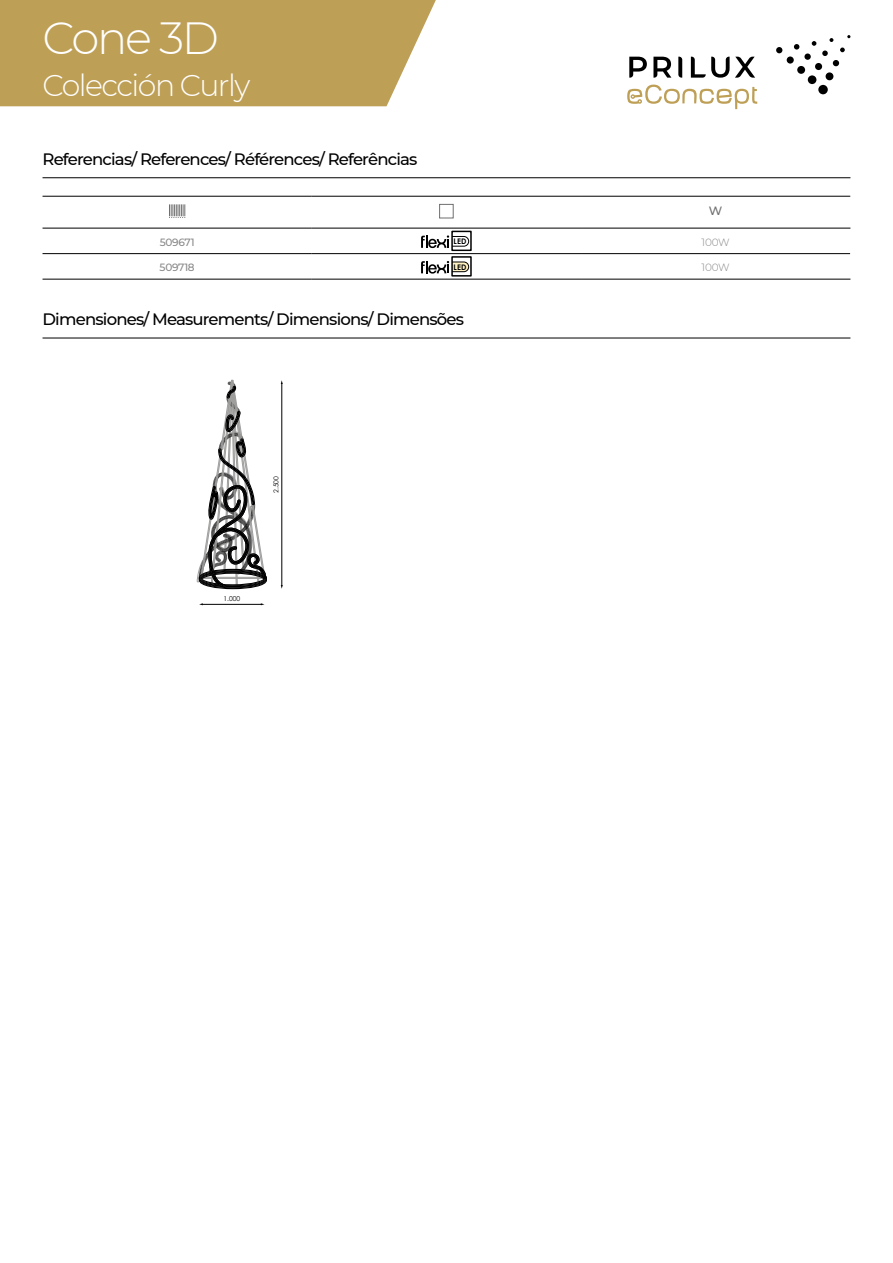
<style>
.page{position:relative;width:893px;height:1263px;background:#fff}
.page>*{position:absolute;margin:0;border:0;box-sizing:border-box;transform-origin:0 0}
.t1{font:300 45px "Montserrat";letter-spacing:-.05em;color:#fff}
.t2{font:300 30px "Montserrat";letter-spacing:-.05em;color:#fff}
.t3{font:500 16.5px "Montserrat";letter-spacing:-.05em;color:#000}
.t4{font:500 12px "Montserrat";color:#706f6f}
.t5{font:500 10.5px "Montserrat";letter-spacing:-.025em;color:#878787}
.t6{font:300 10.5px "Montserrat";letter-spacing:-.025em;color:#878787}
.t7{font:700 7.65px "Century Gothic";color:#000}
.t8{font:6.75px "Century Gothic";color:#000}
</style>
<div class="page">
<div style="left:0;top:0;width:436px;height:106px;background:#be9f56"></div>
<svg style="left:627px;top:85px;width:130px;height:24px"></svg>
<div style="left:818px;top:85px;width:10px;height:9px;background:#000;border-radius:50%"></div>
<div style="left:808px;top:75px;width:8px;height:9px;background:#000;border-radius:50%"></div>
<div style="left:797px;top:66px;width:8px;height:8px;background:#000;border-radius:50%"></div>
<div style="left:826px;top:72px;width:7px;height:8px;background:#000;border-radius:50%"></div>
<div style="left:787px;top:56px;width:7px;height:8px;background:#000;border-radius:50%"></div>
<svg style="left:776px;top:47px;width:6px;height:6px"></svg>
<div style="left:804px;top:54px;width:7px;height:6px;background:#000;border-radius:50%"></div>
<svg style="left:794px;top:44px;width:5px;height:6px"></svg>
<svg style="left:812px;top:41px;width:4px;height:5px"></svg>
<svg style="left:822px;top:48px;width:23px;height:18px"></svg>
<svg style="left:829px;top:38px;width:4px;height:4px"></svg>
<div style="left:815px;top:63px;width:7px;height:7px;background:#000;border-radius:50%"></div>
<svg style="left:629px;top:57px;width:18px;height:21px"></svg>
<svg style="left:653px;top:57px;width:18px;height:21px"></svg>
<svg style="left:678px;top:57px;width:4px;height:21px"></svg>
<svg style="left:691px;top:57px;width:64px;height:21px"></svg>
<hr style="left:202px;top:604px;width:59px;height:1px;background:#000">
<hr style="left:281px;top:383px;width:1px;height:203px;background:#000">
<svg style="left:196px;top:380px;width:71px;height:210px"></svg>
<hr style="left:581px;top:228px;width:269px;height:1px;background:#000">
<hr style="left:581px;top:253px;width:269px;height:1px;background:#000">
<hr style="left:581px;top:279px;width:269px;height:1px;background:#000">
<hr style="left:43px;top:196px;width:269px;height:1px;background:#000">
<hr style="left:312px;top:196px;width:269px;height:1px;background:#000">
<hr style="left:581px;top:196px;width:269px;height:1px;background:#000">
<hr style="left:43px;top:228px;width:269px;height:1px;background:#000">
<hr style="left:312px;top:228px;width:269px;height:1px;background:#000">
<hr style="left:43px;top:253px;width:269px;height:1px;background:#000">
<hr style="left:312px;top:253px;width:269px;height:1px;background:#000">
<hr style="left:43px;top:279px;width:269px;height:1px;background:#000">
<hr style="left:312px;top:279px;width:269px;height:1px;background:#000">
<svg style="left:169px;top:204px;width:16px;height:14px"></svg>
<div style="left:439px;top:204px;width:14px;height:14px;border:1px solid #706f6f"></div>
<svg style="left:421px;top:235px;width:48px;height:13px"></svg>
<div style="left:451px;top:231px;width:21px;height:20px;border:2px solid #000"></div>
<svg style="left:421px;top:261px;width:48px;height:13px"></svg>
<div style="left:451px;top:256px;width:21px;height:21px;border:2px solid #000"></div>
<hr style="left:43px;top:338px;width:807px;height:1px;background:#000">
<hr style="left:43px;top:177px;width:807px;height:1px;background:#000">
<h1 class="t1" style="left:43px;top:8px;width:178px">Cone 3D</h1>
<h2 class="t2" style="left:43px;top:65px;width:209px">Colección Curly</h2>
<p class="t3" style="left:43px;top:147px;width:376px">Referencias/ References/ Références/ Referências</p>
<p class="t4" style="left:709px;top:202px;width:15px">W</p>
<p class="t5" style="left:160px;top:235px;width:36px">509671</p>
<p class="t7" style="left:454px;top:235px;width:14px">LED</p>
<p class="t6" style="left:702px;top:235px;width:30px">100W</p>
<p class="t5" style="left:160px;top:260px;width:37px">509718</p>
<p class="t7" style="left:454px;top:261px;width:14px">LED</p>
<p class="t6" style="left:702px;top:261px;width:30px">100W</p>
<p class="t3" style="left:43px;top:308px;width:423px">Dimensiones/ Measurements/ Dimensions/ Dimensões</p>
<p class="t8" style="left:271px;top:493px;width:18px;rotate:-90deg">2.500</p>
<p class="t8" style="left:223px;top:594px;width:18px">1.000</p>
</div>
